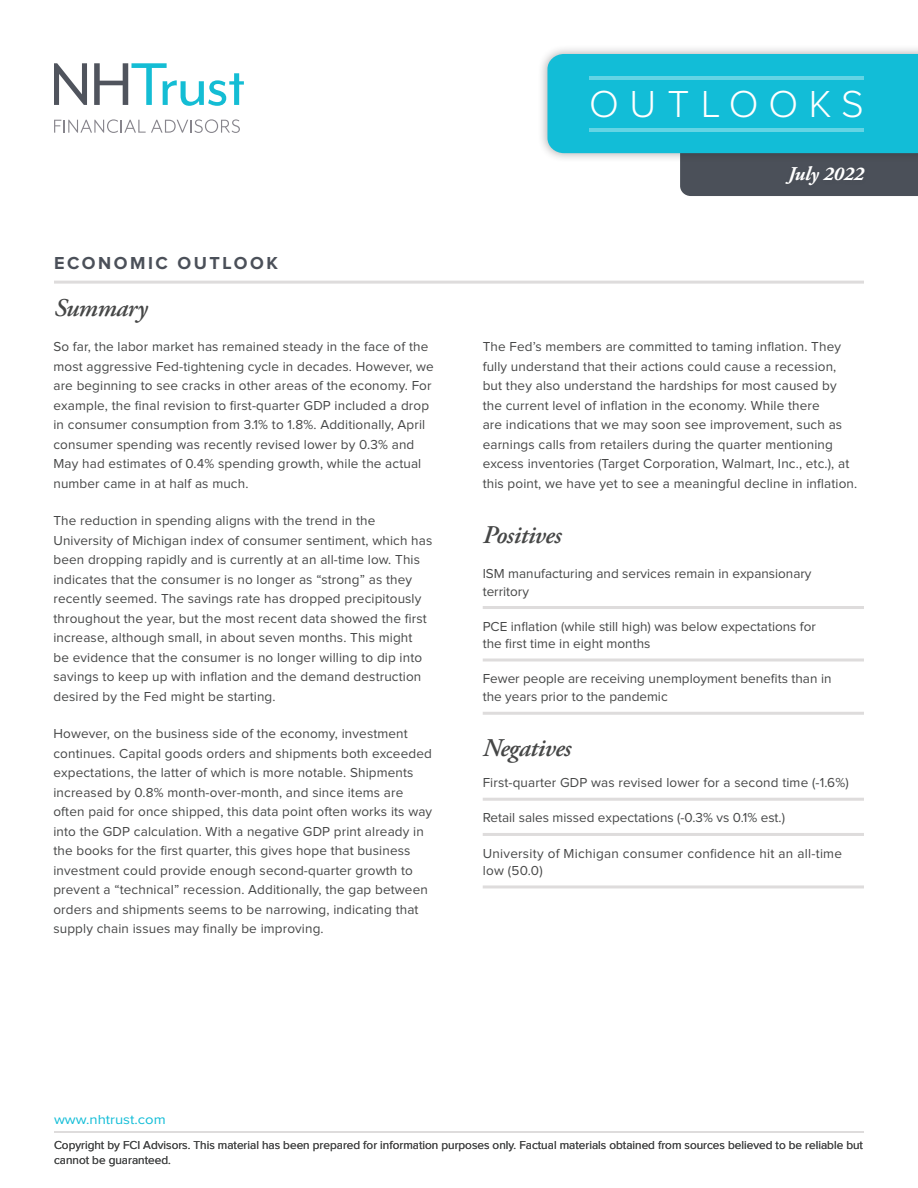
<style>
.page{position:relative;width:918px;height:1188px;background:#fff}
.page>*{position:absolute;margin:0;border:0;box-sizing:border-box;transform-origin:0 0}
.t1{font:300 39px "Proxima Nova";letter-spacing:.27em;color:#fff}
.bullets-square{font:italic 600 25.5px "Adobe Garamond Pro";letter-spacing:-.02em;color:#464747}
.palatino-main{font:italic 600 25.5px "Adobe Garamond Pro";letter-spacing:-.02em;color:#464747}
.t2{font:italic 700 19.5px "Adobe Garamond Pro";color:#fff}
.t3{font:700 18px "Proxima Nova";letter-spacing:.14em;color:#4b5059}
.palatino-main-2{font:13.5px/19.5px "Proxima Nova";letter-spacing:.01em;color:#464747}
.bullets-square-2{font:13.5px/17.2px "Proxima Nova";color:#464747}
.bullets-square-3{font:13.5px/17.2px "Proxima Nova";letter-spacing:.02em;color:#464747}
.t4{font:13.5px "Proxima Nova";color:#12bdd7;scale:1.1 1}
.t5{font:12px/14.4px "Proxima Nova";color:#464747}
</style>
<div class="page">
<div style="left:538px;top:44px;width:380px;height:119px;background:#231f20;opacity:.38"></div>
<svg style="left:547px;top:54px;width:371px;height:142px;background:#37b3c7"></svg>
<hr style="left:590px;top:76px;width:274px;height:4px;background:#64d4e4">
<hr style="left:590px;top:128px;width:274px;height:4px;background:#64d4e4">
<div style="left:781px;top:162px;width:88px;height:29px;background:#4a4f58"></div>
<hr style="left:483px;top:606px;width:381px;height:3px;background:#dedcdc">
<hr style="left:483px;top:659px;width:381px;height:3px;background:#dedcdc">
<hr style="left:483px;top:712px;width:381px;height:3px;background:#dedcdc">
<hr style="left:483px;top:798px;width:381px;height:3px;background:#dedcdc">
<hr style="left:483px;top:833px;width:381px;height:3px;background:#dedcdc">
<hr style="left:483px;top:885px;width:381px;height:3px;background:#dedcdc">
<hr style="left:54px;top:281px;width:810px;height:3px;background:#dedcdc">
<hr style="left:54px;top:1131px;width:810px;height:2px;background:#dedcdc">
<svg style="left:54px;top:63px;width:33px;height:42px"></svg>
<svg style="left:94px;top:63px;width:150px;height:43px"></svg>
<svg style="left:54px;top:119px;width:186px;height:14px"></svg>
<h1 class="t1" style="left:589px;top:86px;width:276px">OUTLOOKS</h1>
<p class="t3" style="left:54px;top:254px;width:225px">ECONOMIC OUTLOOK</p>
<p class="bullets-square" style="left:54px;top:293px;width:95px">Summary</p>
<p class="palatino-main-2" style="left:53px;top:338px;width:382px">So far, the labor market has remained steady in the face of the most aggressive Fed-tightening cycle in decades. However, we are beginning to see cracks in other areas of the economy. For example, the final revision to first-quarter GDP included a drop in consumer consumption from 3.1% to 1.8%. Additionally, April consumer spending was recently revised lower by 0.3% and May had estimates of 0.4% spending growth, while the actual number came in at half as much.</p>
<p class="palatino-main-2" style="left:53px;top:512px;width:380px">The reduction in spending aligns with the trend in the University of Michigan index of consumer sentiment, which has been dropping rapidly and is currently at an all-time low. This indicates that the consumer is no longer as “strong” as they recently seemed. The savings rate has dropped precipitously throughout the year, but the most recent data showed the first increase, although small, in about seven months. This might<br>be evidence that the consumer is no longer willing to dip into savings to keep up with inflation and the demand destruction desired by the Fed might be starting.</p>
<p class="palatino-main-2" style="left:53px;top:725px;width:380px">However, on the business side of the economy, investment continues. Capital goods orders and shipments both exceeded expectations, the latter of which is more notable. Shipments increased by 0.8% month-over-month, and since items are often paid for once shipped, this data point often works its way into the GDP calculation. With a negative GDP print already in the books for the first quarter, this gives hope that business investment could provide enough second-quarter growth to prevent a “technical” recession. Additionally, the gap between orders and shipments seems to be narrowing, indicating that supply chain issues may finally be improving.</p>
<h3 class="t2" style="left:788px;top:162px;width:77px">July 2022</h3>
<p class="palatino-main-2" style="left:483px;top:338px;width:376px">The Fed’s members are committed to taming inflation. They fully understand that their actions could cause a recession, but they also understand the hardships for most caused by the current level of inflation in the economy. While there<br>are indications that we may soon see improvement, such as earnings calls from retailers during the quarter mentioning excess inventories (Target Corporation, Walmart, Inc., etc.), at this point, we have yet to see a meaningful decline in inflation.</p>
<p class="palatino-main" style="left:483px;top:520px;width:80px">Positives</p>
<p class="bullets-square-2" style="left:483px;top:566px;width:330px">ISM manufacturing and services remain in expansionary territory</p>
<p class="bullets-square-2" style="left:483px;top:618px;width:335px">PCE inflation (while still high) was below expectations for the first time in eight months</p>
<p class="bullets-square-2" style="left:483px;top:670px;width:350px;line-height:18px">Fewer people are receiving unemployment benefits than in the years prior to the pandemic</p>
<p class="bullets-square" style="left:483px;top:734px;width:90px">Negatives</p>
<p class="bullets-square-2" style="left:483px;top:775px;width:367px">First-quarter GDP was revised lower for a second time (-1.6%)</p>
<p class="bullets-square-2" style="left:483px;top:810px;width:304px">Retail sales missed expectations (-0.3% vs 0.1% est.)</p>
<p class="bullets-square-3" style="left:483px;top:845px;width:361px">University of Michigan consumer confidence hit an all-time low (50.0)</p>
<p class="t4" style="left:54px;top:1113px;width:103px">www.nhtrust.com</p>
<p class="t5" style="left:54px;top:1139px;width:811px">Copyright by FCI Advisors. This material has been prepared for information purposes only. Factual materials obtained from sources believed to be reliable but cannot be guaranteed.</p>
</div>
